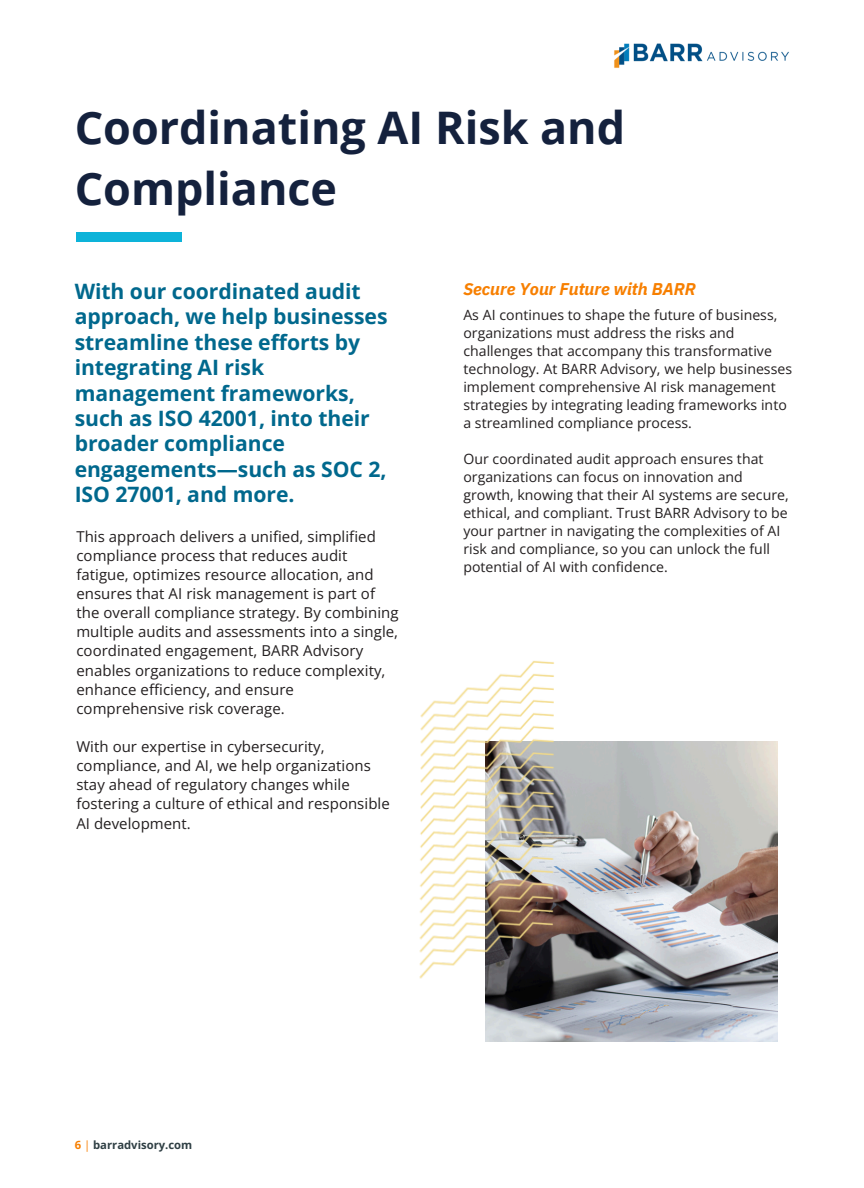
<style>
.page{position:relative;width:864px;height:1188px;background:#fff}
.page>*{position:absolute;margin:0;border:0;box-sizing:border-box;transform-origin:0 0}
.t1{font:700 44.85px/61.8px "Open Sans";color:#14213d}
.t2{font:700 21.15px/25.3px "Open Sans";color:#00688d}
.t3{font:italic 700 16.95px "IBM Plex Sans";color:#f77f00}
.t4{font:15px/19.2px "Open Sans";letter-spacing:.005em;color:#231f20}
.t5{font:14.1px/18px "Open Sans";letter-spacing:.005em;color:#231f20}
.t6{font:700 11.25px "Open Sans";color:#2f3f44}
.s1{color:#f77f00}
.s2{font-weight:400;color:#f77f00}
</style>
<div class="page">
<div style="left:76px;top:233px;width:106px;height:9px;background:#0db3d9"></div>
<img style="left:614px;top:43px;width:175px;height:25px">
<img style="left:485px;top:741px;width:293px;height:301px">
<img style="left:419px;top:660px;width:144px;height:329px">
<p class="t1" style="left:75px;top:95px;width:552px">Coordinating AI Risk and<br>Compliance</p>
<p class="t2" style="left:75px;top:278px;width:314px">With our coordinated audit approach, we help businesses streamline these efforts by integrating AI risk management frameworks, such as ISO 42001, into their broader compliance engagements—such as SOC 2,<br>ISO 27001, and more.</p>
<h4 class="t4" style="left:76px;top:526px;width:324px">This approach delivers a unified, simplified compliance process that reduces audit fatigue, optimizes resource allocation, and ensures that AI risk management is part of the overall compliance strategy. By combining multiple audits and assessments into a single, coordinated engagement, BARR Advisory enables organizations to reduce complexity, enhance efficiency, and ensure comprehensive risk coverage.</h4>
<h3 class="t4" style="left:76px;top:737px;width:315px">With our expertise in cybersecurity, compliance, and AI, we help organizations stay ahead of regulatory changes while fostering a culture of ethical and responsible AI development.</h3>
<h4 class="t3" style="left:463px;top:277px;width:234px">Secure Your Future with BARR</h4>
<h4 class="t5" style="left:463px;top:306px;width:330px">As AI continues to shape the future of business, organizations must address the risks and challenges that accompany this transformative technology. At BARR Advisory, we help businesses implement comprehensive AI risk management strategies by integrating leading frameworks into a streamlined compliance process.</h4>
<h4 class="t5" style="left:463px;top:450px;width:327px">Our coordinated audit approach ensures that organizations can focus on innovation and growth, knowing that their AI systems are secure, ethical, and compliant. Trust BARR Advisory to be your partner in navigating the complexities of AI risk and compliance, so you can unlock the full potential of AI with confidence.</h4>
<p class="t6" style="left:75px;top:1137px;width:119px"><span class="s1">6</span> <span class="s2">|</span> barradvisory.com</p>
</div>
